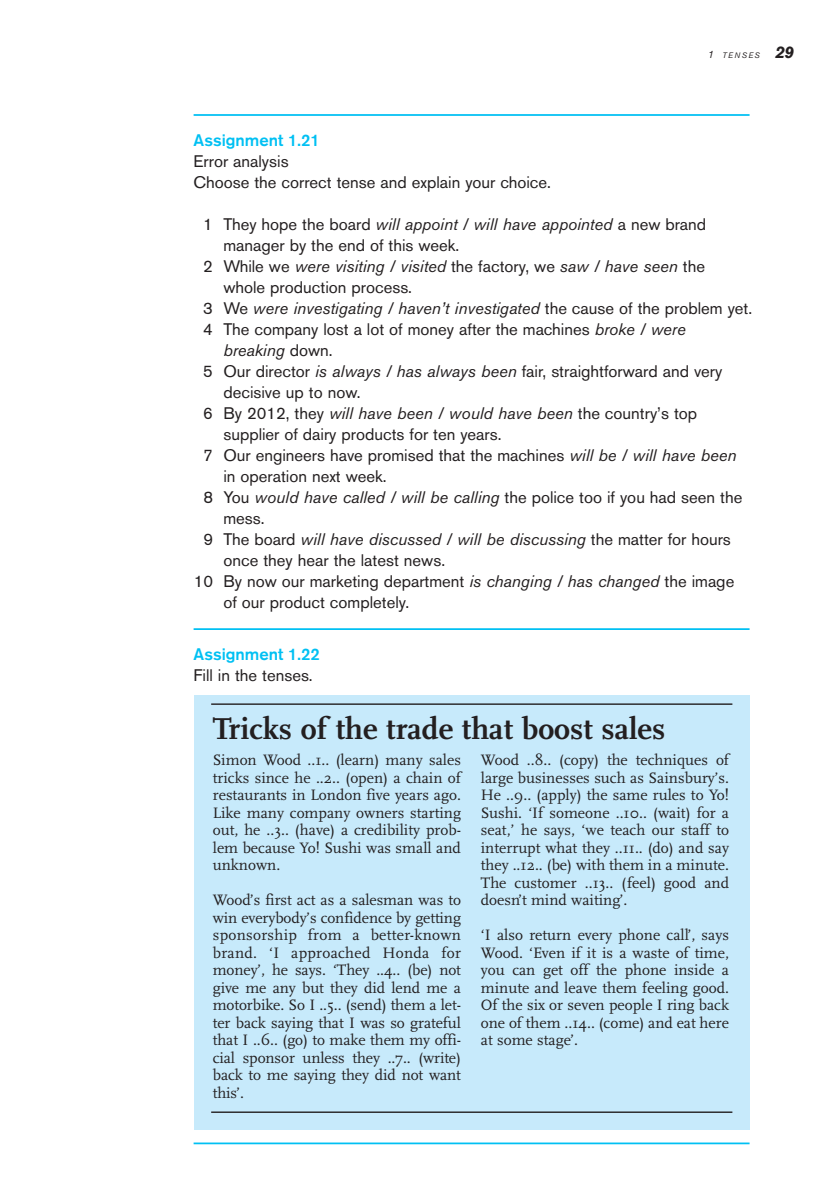
<style>
.page{position:relative;width:829px;height:1191px;background:#fff}
.page>*{position:absolute;margin:0;border:0;box-sizing:border-box;transform-origin:0 0}
.t1{font:700 31.5px "Scala";color:#231f20}
.t2{font:16.62px/21px "Akzidenz Grotesk BE";color:#231f20}
.t3{font:italic 16.62px "Akzidenz Grotesk BE";color:#231f20}
.t4{font:500 16.62px "Akzidenz Grotesk BE";color:#00c0f3}
.t5{font:15.75px/17.5px "Scala";color:#231f20;text-align:justify}
.t6{font:italic 7.88px "Akzidenz Grotesk BE";letter-spacing:.175em;color:#231f20}
.s1{font-size:10.5px}
.s2{font-weight:700;font-size:16.62px}
.s3{font-style:normal}
.s4{font-style:italic}
</style>
<div class="page">
<hr style="left:193px;top:114px;width:556px;height:2px;background:#00c0f3">
<hr style="left:193px;top:628px;width:556px;height:2px;background:#00c0f3">
<div style="left:193px;top:694px;width:556px;height:435px;background:#c7eafb"></div>
<hr style="left:211px;top:1111px;width:521px;height:1px;background:#231f20">
<hr style="left:211px;top:703px;width:521px;height:2px;background:#231f20">
<hr style="left:193px;top:1142px;width:556px;height:2px;background:#00c0f3">
<p class="t6" style="left:707px;top:53px;width:88px"><span class="s1">1</span> TENSES <span class="s2">29</span></p>
<p class="t4" style="left:193px;top:134px;width:128px">Assignment 1.21</p>
<p class="t2" style="left:193px;top:152px;width:359px">Error analysis<br>Choose the correct tense and explain your choice.</p>
<p class="t3" style="left:203px;top:218px;width:504px"><span class="s3">1 They hope the board</span> will appoint / will have appointed <span class="s3">a new brand</span></p>
<p class="t2" style="left:223px;top:236px;width:237px">manager by the end of this week.</p>
<p class="t3" style="left:203px;top:260px;width:503px"><span class="s3">2 While we</span> were visiting / visited <span class="s3">the factory, we</span> saw / have seen <span class="s3">the</span></p>
<p class="t2" style="left:223px;top:278px;width:190px">whole production process.</p>
<p class="t3" style="left:203px;top:302px;width:550px"><span class="s3">3 We</span> were investigating / haven’t investigated <span class="s3">the cause of the problem yet.</span></p>
<p class="t2" style="left:203px;top:320px;width:484px">4 The company lost a lot of money after the machines <span class="s4">broke / were</span></p>
<p class="t3" style="left:223px;top:344px;width:111px">breaking <span class="s3">down.</span></p>
<p class="t2" style="left:203px;top:362px;width:520px">5 Our director <span class="s4">is always / has always been</span> fair, straightforward and very</p>
<p class="t2" style="left:223px;top:383px;width:139px">decisive up to now.</p>
<p class="t2" style="left:203px;top:404px;width:495px">6 By 2012, they <span class="s4">will have been / would have been</span> the country’s top</p>
<p class="t2" style="left:223px;top:425px;width:280px">supplier of dairy products for ten years.</p>
<p class="t2" style="left:203px;top:446px;width:534px">7 Our engineers have promised that the machines <span class="s4">will be / will have been</span></p>
<p class="t2" style="left:223px;top:467px;width:165px">in operation next week.</p>
<p class="t2" style="left:203px;top:488px;width:540px">8 You <span class="s4">would have called / will be calling</span> the police too if you had seen the</p>
<p class="t2" style="left:223px;top:509px;width:43px">mess.</p>
<p class="t3" style="left:203px;top:533px;width:529px"><span class="s3">9 The board</span> will have discussed / will be discussing <span class="s3">the matter for hours</span></p>
<p class="t2" style="left:223px;top:551px;width:223px">once they hear the latest news.</p>
<p class="t2" style="left:194px;top:572px;width:542px">10 By now our marketing department <span class="s4">is changing / has changed</span> the image</p>
<p class="t2" style="left:223px;top:593px;width:187px">of our product completely.</p>
<p class="t4" style="left:193px;top:648px;width:128px">Assignment 1.22</p>
<p class="t2" style="left:193px;top:666px;width:121px">Fill in the tenses.</p>
<h1 class="t1" style="left:213px;top:712px;width:454px">Tricks of the trade that boost sales</h1>
<p class="t5" style="left:213px;top:752px;width:250px">Simon Wood ..1.. (learn) many sales tricks since he ..2.. (open) a chain of restaurants in London five years ago.<br>Like many company owners starting out, he ..3.. (have) a credibility prob&shy;lem because Yo! Sushi was small and unknown.</p>
<p class="t5" style="left:213px;top:892px;width:250px">Wood’s first act as a salesman was to win everybody’s confidence by getting sponsorship from a better-known brand. ‘I approached Honda for money’, he says. ‘They ..4.. (be) not give me any but they did lend me a motorbike. So I ..5.. (send) them a let&shy;ter back saying that I was so grateful that I ..6.. (go) to make them my offi&shy;cial sponsor unless they ..7.. (write) back to me saying they did not want this’.</p>
<p class="t5" style="left:481px;top:752px;width:250px">Wood ..8.. (copy) the techniques of large businesses such as Sainsbury’s.<br>He ..9.. (apply) the same rules to Yo!<br>Sushi. ‘If someone ..10.. (wait) for a seat,’ he says, ‘we teach our staff to interrupt what they ..11.. (do) and say they ..12.. (be) with them in a minute.<br>The customer ..13.. (feel) good and doesn’t mind waiting’.</p>
<p class="t5" style="left:481px;top:927px;width:250px">‘I also return every phone call’, says Wood. ‘Even if it is a waste of time, you can get off the phone inside a minute and leave them feeling good.<br>Of the six or seven people I ring back one of them ..14.. (come) and eat here at some stage’.</p>
</div>
